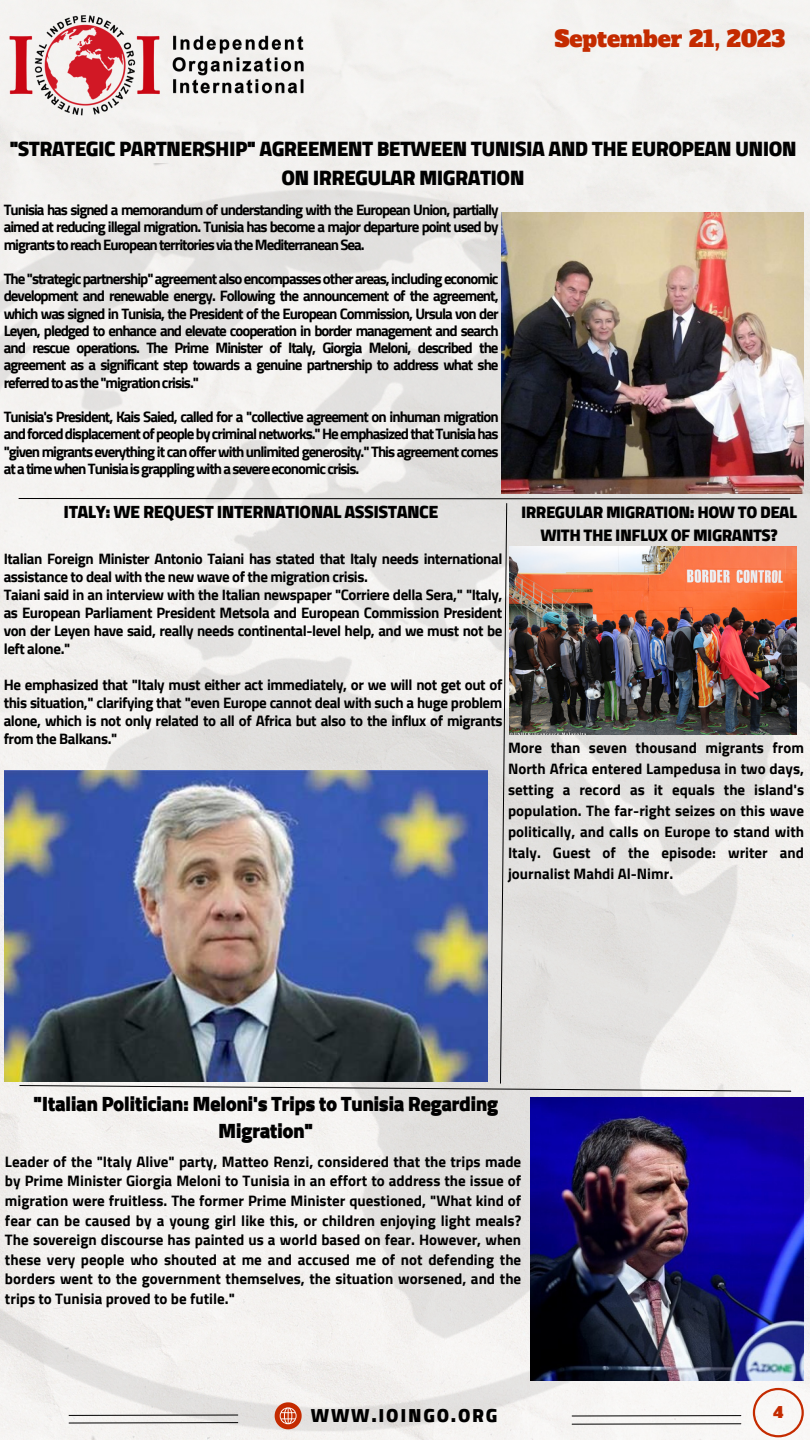
<style>
.page{position:relative;width:810px;height:1440px;background:#fff}
.page>*{position:absolute;margin:0;border:0;box-sizing:border-box;transform-origin:0 0}
.t1{font:22px "Alfa Slab One";color:#c42b00}
.t2{font:900 21.2px/29.2px "Cairo";letter-spacing:-.03em;color:#000;text-align:center}
.t3{font:900 21px/27.8px "Cairo";letter-spacing:-.03em;color:#000;text-align:center}
.t4{font:900 19.2px "Cairo";letter-spacing:.09em;color:#000}
.t5{font:900 18px "Cairo";letter-spacing:-.03em;color:#000}
.t6{font:900 17px/23.2px "Cairo";letter-spacing:-.03em;color:#000;text-align:center}
.t7{font:700 15px/17.2px "Cairo";letter-spacing:-.03em;color:#000;text-align:justify}
.t8{font:15px "Alfa Slab One";color:#c42b00}
</style>
<div class="page">
<img style="left:0;top:163px;width:810px;height:1277px">
<img style="left:502px;top:213px;width:301px;height:281px">
<img style="left:531px;top:1098px;width:273px;height:282px">
<svg style="left:753px;top:1388px;width:51px;height:49px"></svg>
<img style="left:0;top:6px;width:316px;height:118px">
<img style="left:5px;top:770px;width:13px;height:311px">
<svg style="left:68px;top:1414px;width:171px;height:2px"></svg>
<svg style="left:275px;top:1402px;width:27px;height:27px"></svg>
<svg style="left:68px;top:1422px;width:171px;height:2px"></svg>
<svg style="left:571px;top:1415px;width:171px;height:2px"></svg>
<svg style="left:571px;top:1423px;width:171px;height:2px"></svg>
<img style="left:18px;top:498px;width:774px;height:594px">
<p class="t1" style="left:555px;top:24px;width:232px">September 21, 2023</p>
<p class="t2" style="left:9px;top:134px;width:789px">"STRATEGIC PARTNERSHIP" AGREEMENT BETWEEN TUNISIA AND THE EUROPEAN UNION<br>ON IRREGULAR MIGRATION</p>
<p class="t7" style="left:4px;top:201px;width:496px">Tunisia has signed a memorandum of understanding with the European Union, partially aimed at reducing illegal migration. Tunisia has become a major departure point used by migrantstoreachEuropeanterritoriesviatheMediterraneanSea.</p>
<p class="t7" style="left:4px;top:270px;width:496px">The "strategic partnership" agreement also encompasses other areas, including economic development and renewable energy. Following the announcement of the agreement, which was signed in Tunisia, the President of the European Commission, Ursula von der Leyen, pledged to enhance and elevate cooperation in border management and search and rescue operations. The Prime Minister of Italy, Giorgia Meloni, described the agreement as a significant step towards a genuine partnership to address what she referredtoasthe"migrationcrisis."</p>
<p class="t7" style="left:4px;top:408px;width:496px">Tunisia's President, Kais Saied, called for a "collective agreement on inhuman migration and forced displacement of people by criminal networks." He emphasized that Tunisia has "given migrants everything it can offer with unlimited generosity." This agreement comes atatimewhenTunisiaisgrapplingwithasevereeconomiccrisis.</p>
<p class="t6" style="left:521px;top:500px;width:277px">IRREGULAR MIGRATION: HOW TO DEAL<br>WITH THE INFLUX OF MIGRANTS?</p>
<p class="t5" style="left:64px;top:502px;width:376px">ITALY: WE REQUEST INTERNATIONAL ASSISTANCE</p>
<p class="t7" style="left:4px;top:550px;width:500px;line-height:18px">Italian Foreign Minister Antonio Taiani has stated that Italy needs international assistance to deal with the new wave of the migration crisis.</p>
<p class="t7" style="left:4px;top:586px;width:500px;line-height:18px">Taiani said in an interview with the Italian newspaper "Corriere della Sera," "Italy, as European Parliament President Metsola and European Commission President von der Leyen have said, really needs continental-level help, and we must not be left alone."</p>
<p class="t7" style="left:4px;top:676px;width:500px;line-height:18px">He emphasized that "Italy must either act immediately, or we will not get out of this situation," clarifying that "even Europe cannot deal with such a huge problem alone, which is not only related to all of Africa but also to the influx of migrants from the Balkans."</p>
<p class="t7" style="left:508px;top:737px;width:298px;line-height:21px">More than seven thousand migrants from North Africa entered Lampedusa in two days, setting a record as it equals the island's population. The far-right seizes on this wave politically, and calls on Europe to stand with Italy. Guest of the episode: writer and journalist Mahdi Al-Nimr.</p>
<p class="t3" style="left:33px;top:1090px;width:467px">"Italian Politician: Meloni's Trips to Tunisia Regarding<br>Migration"</p>
<p class="t7" style="left:5px;top:1152px;width:518px;line-height:19.5px">Leader of the "Italy Alive" party, Matteo Renzi, considered that the trips made by Prime Minister Giorgia Meloni to Tunisia in an effort to address the issue of migration were fruitless. The former Prime Minister questioned, "What kind of fear can be caused by a young girl like this, or children enjoying light meals?<br>The sovereign discourse has painted us a world based on fear. However, when these very people who shouted at me and accused me of not defending the borders went to the government themselves, the situation worsened, and the trips to Tunisia proved to be futile."</p>
<p class="t4" style="left:311px;top:1404px;width:188px">WWW.IOINGO.ORG</p>
<p class="t8" style="left:773px;top:1402px;width:12px">4</p>
</div>
